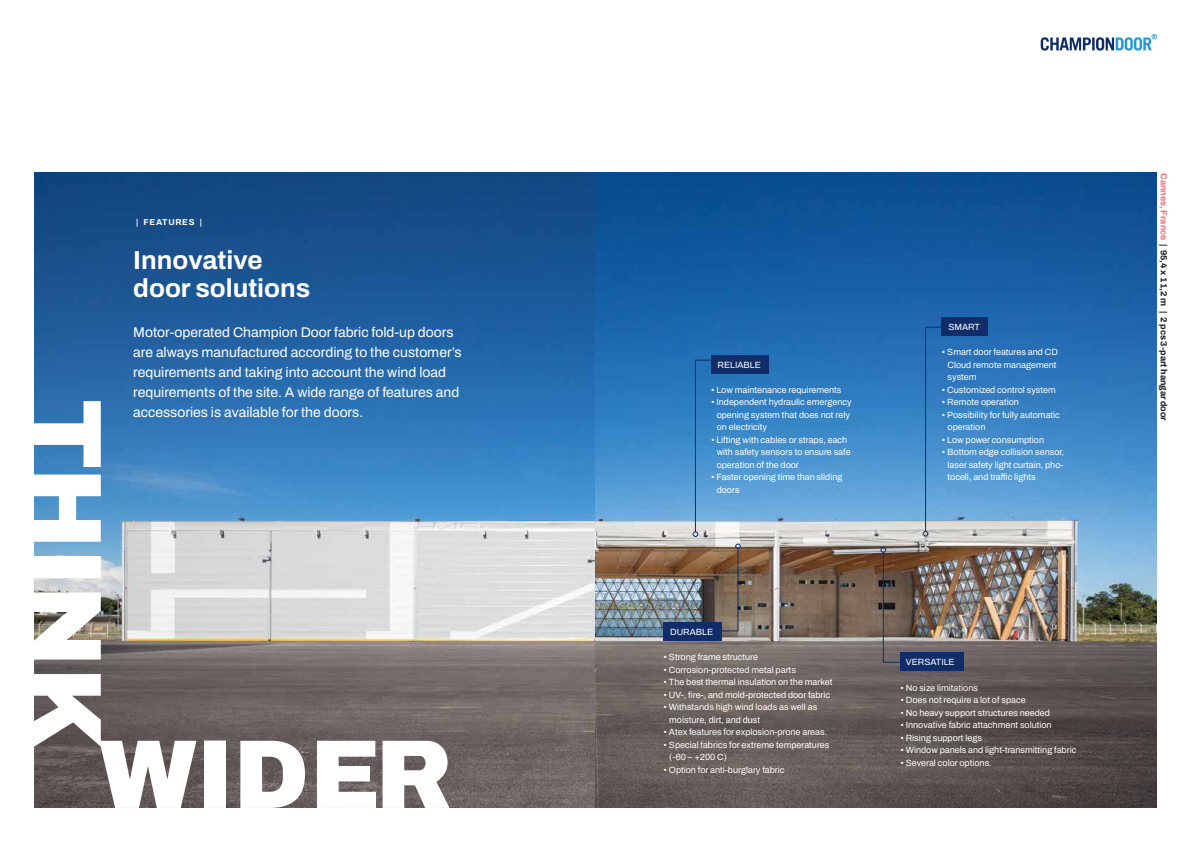
<style>
.page{position:relative;width:1191px;height:842px;background:#fff}
.page>*{position:absolute;margin:0;border:0;box-sizing:border-box;transform-origin:0 0}
.t1{font:900 98px "Archivo";color:#fff}
.t2{font:700 26px/28px "Archivo";color:#fff}
.t3{font:14px/20px "Archivo";color:#fff}
.t4{font:9px/12.5px "Archivo";color:#fff}
.t5{font:700 9px "Archivo";color:#1a1a1d}
.t6{font:700 8.5px "Archivo";letter-spacing:.08em;color:#fff}
.s1{color:#ed6c77}
</style>
<div class="page">
<img style="left:34px;top:173px;width:1123px;height:635px">
<svg style="left:1040px;top:34px;width:117px;height:17px"></svg>
<div style="left:663px;top:622px;width:58px;height:19px;background:#102d69"></div>
<div style="left:900px;top:653px;width:63px;height:18px;background:#102d69"></div>
<svg style="left:692px;top:359px;width:21px;height:178px;background:#4b8dc6"></svg>
<svg style="left:720px;top:544px;width:21px;height:88px;background:#7c6958"></svg>
<svg style="left:880px;top:547px;width:21px;height:116px;background:#685953"></svg>
<svg style="left:922px;top:326px;width:21px;height:210px;background:#4889c4"></svg>
<div style="left:711px;top:355px;width:57px;height:18px;background:#102d69"></div>
<div style="left:941px;top:317px;width:47px;height:19px;background:#102d69"></div>
<p class="t6" style="left:136px;top:216px;width:67px">| FEATURES |</p>
<h2 class="t2" style="left:133px;top:246px;width:178px">Innovative door solutions</h2>
<p class="t3" style="left:133px;top:322px;width:330px">Motor-operated Champion Door fabric fold-up doors are always manufactured according to the customer’s requirements and taking into account the wind load requirements of the site. A wide range of features and accessories is available for the doors.</p>
<h1 class="t1" style="left:142px;top:399px;width:347px;rotate:90deg">THINK</h1>
<h1 class="t1" style="left:99px;top:699px;width:354px">WIDER</h1>
<p class="t4" style="left:717px;top:358px;width:45px">RELIABLE</p>
<p class="t4" style="left:711px;top:383px;width:132px">• Low maintenance requirements</p>
<p class="t4" style="left:716px;top:396px;width:136px;text-indent:-6px">• Independent hydraulic emergency opening system that does not rely on electricity</p>
<p class="t4" style="left:716px;top:433px;width:135px;text-indent:-6px">• Lifting with cables or straps, each with safety sensors to ensure safe operation of the door</p>
<p class="t4" style="left:716px;top:471px;width:127px;text-indent:-6px">• Faster opening time than sliding doors</p>
<p class="t4" style="left:948px;top:321px;width:33px">SMART</p>
<p class="t4" style="left:947px;top:346px;width:112px;text-indent:-6px">• Smart door features and CD<br>Cloud remote management system</p>
<p class="t4" style="left:942px;top:383px;width:115px">• Customized control system</p>
<p class="t4" style="left:942px;top:396px;width:79px">• Remote operation</p>
<p class="t4" style="left:947px;top:408px;width:114px;text-indent:-6px">• Possibility for fully automatic operation</p>
<p class="t4" style="left:942px;top:433px;width:104px">• Low power consumption</p>
<p class="t4" style="left:947px;top:446px;width:118px;text-align:justify;text-indent:-6px">• Bottom edge collision sensor, laser safety light curtain, pho&shy;tocell, and traffic lights</p>
<p class="t4" style="left:670px;top:626px;width:45px">DURABLE</p>
<p class="t4" style="left:663px;top:651px;width:96px">• Strong frame structure</p>
<p class="t4" style="left:663px;top:663px;width:134px">• Corrosion-protected metal parts</p>
<p class="t4" style="left:663px;top:676px;width:170px">• The best thermal insulation on the market</p>
<p class="t4" style="left:663px;top:688px;width:168px">• UV-, fire-, and mold-protected door fabric</p>
<p class="t4" style="left:669px;top:701px;width:150px;text-indent:-6px">• Withstands high wind loads as well as moisture, dirt, and dust</p>
<p class="t4" style="left:663px;top:726px;width:165px">• Atex features for explosion-prone areas.</p>
<p class="t4" style="left:669px;top:738px;width:162px;text-indent:-6px">• Special fabrics for extreme temperatures (-60 – +200 C)</p>
<p class="t4" style="left:663px;top:763px;width:122px">• Option for anti-burglary fabric</p>
<p class="t4" style="left:906px;top:656px;width:50px">VERSATILE</p>
<p class="t4" style="left:900px;top:681px;width:79px">• No size limitations</p>
<p class="t4" style="left:900px;top:694px;width:127px">• Does not require a lot of space</p>
<p class="t4" style="left:900px;top:706px;width:151px">• No heavy support structures needed</p>
<p class="t4" style="left:900px;top:719px;width:153px">• Innovative fabric attachment solution</p>
<p class="t4" style="left:900px;top:731px;width:83px">• Rising support legs</p>
<p class="t4" style="left:900px;top:744px;width:178px">• Window panels and light-transmitting fabric</p>
<p class="t4" style="left:900px;top:756px;width:93px">• Several color options.</p>
<p class="t5" style="left:1170px;top:173px;width:249px;rotate:90deg"><span class="s1">Cannes, France</span> | 95,4 x 11,2 m | 2 pcs 3-part hangar door</p>
</div>
